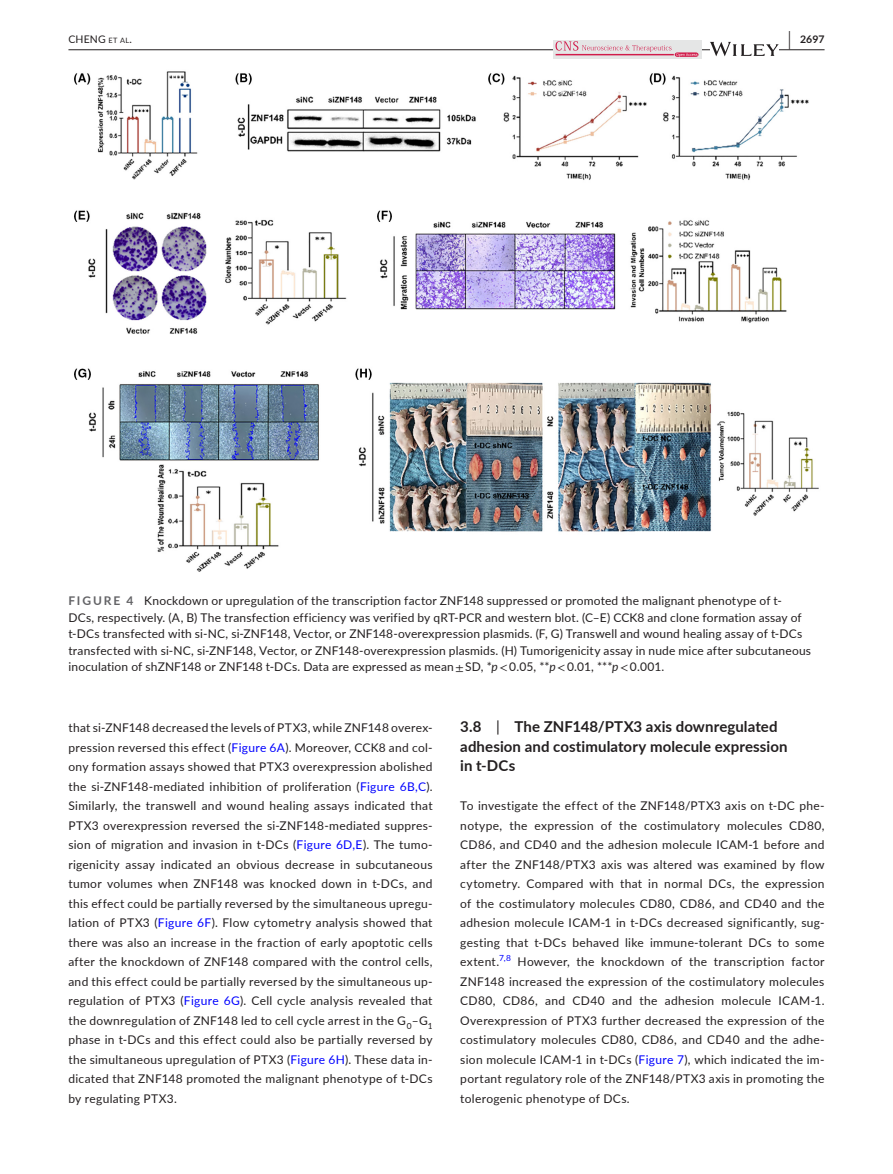
<style>
.page{position:relative;width:893px;height:1174px;background:#fff}
.page>*{position:absolute;margin:0;border:0;box-sizing:border-box;transform-origin:0 0}
.t1{font:700 15px/19.5px "Lato";letter-spacing:.005em;color:#231f20}
.t2{font:12px/19.5px "Lato";letter-spacing:.015em;color:#231f20;text-align:justify}
.t3{font:10.5px "Lato";letter-spacing:.015em;color:#231f20}
.t4{font:700 10.5px "Lato";color:#231f20}
.t5{font:8.4px "Lato";color:#00f}
.s1{font-size:7.35px}
.s2{font-size:19.5px}
.s3{font-weight:700;color:#636366}
.s4{font-family:"STIX"}
.s5{font-style:italic}
.s6{color:#00f}
.s7{font-weight:400}
</style>
<div class="page">
<hr style="left:68px;top:49px;width:756px;height:1px;background:#231f20">
<div style="left:553px;top:40px;width:148px;height:18px;background:#e5e6e6"></div>
<svg style="left:555px;top:41px;width:142px;height:16px"></svg>
<svg style="left:710px;top:42px;width:69px;height:14px"></svg>
<img style="left:74px;top:71px;width:745px;height:501px">
<p class="t3" style="left:68px;top:31px;width:65px">CHENG <span class="s1">et al</span>.</p>
<p class="t4" style="left:789px;top:31px;width:37px"><span class="s2">|</span> 2697</p>
<p class="t2" style="left:68px;top:592px;width:744px;line-height:16.5px;text-align:left"><span class="s3">FIGURE 4</span> Knockdown or upregulation of the transcription factor ZNF148 suppressed or promoted the malignant phenotype of t-<br>DCs, respectively. (A, B) The transfection efficiency was verified by qRT-PCR and western blot. (C–E) CCK8 and clone formation assay of t-DCs transfected with si-NC, si-ZNF148, Vector, or ZNF148-overexpression plasmids. (F, G) Transwell and wound healing assay of t-DCs transfected with si-NC, si-ZNF148, Vector, or ZNF148-overexpression plasmids. (H) Tumorigenicity assay in nude mice after subcutaneous inoculation of shZNF148 or ZNF148 t-DCs. Data are expressed as mean <span class="s4">±</span> SD, *<span class="s5">p</span><span class="s4">&lt;</span> 0.05, **<span class="s5">p</span><span class="s4">&lt;</span> 0.01, ***<span class="s5">p</span><span class="s4">&lt;</span> 0.001.</p>
<p class="t2" style="left:68px;top:717px;width:366px">that si-ZNF148 decreased the levels of PTX3, while ZNF148 overex&shy;pression reversed this effect (<span class="s6">Figure 6A</span>). Moreover, CCK8 and col&shy;ony formation assays showed that PTX3 overexpression abolished the si-ZNF148-mediated inhibition of proliferation (<span class="s6">Figure 6B,C</span>).<br>Similarly, the transwell and wound healing assays indicated that PTX3 overexpression reversed the si-ZNF148-mediated suppres&shy;sion of migration and invasion in t-DCs (<span class="s6">Figure 6D,E</span>). The tumo&shy;rigenicity assay indicated an obvious decrease in subcutaneous tumor volumes when ZNF148 was knocked down in t-DCs, and this effect could be partially reversed by the simultaneous upregu&shy;lation of PTX3 (<span class="s6">Figure 6F</span>). Flow cytometry analysis showed that there was also an increase in the fraction of early apoptotic cells after the knockdown of ZNF148 compared with the control cells, and this effect could be partially reversed by the simultaneous up&shy;regulation of PTX3 (<span class="s6">Figure 6G</span>). Cell cycle analysis revealed that the downregulation of ZNF148 led to cell cycle arrest in the G<sub>0</sub>–G<sub>1 </sub>phase in t-DCs and this effect could also be partially reversed by the simultaneous upregulation of PTX3 (<span class="s6">Figure 6H</span>). These data in&shy;dicated that ZNF148 promoted the malignant phenotype of t-DCs by regulating PTX3.</p>
<p class="t1" style="left:460px;top:716px;width:329px">3.8 <span class="s7">|</span> The ZNF148/PTX3 axis downregulated adhesion and costimulatory molecule expression in t-DCs</p>
<p class="t2" style="left:460px;top:795px;width:366px">To investigate the effect of the ZNF148/PTX3 axis on t-DC phe&shy;notype, the expression of the costimulatory molecules CD80, CD86, and CD40 and the adhesion molecule ICAM-1 before and after the ZNF148/PTX3 axis was altered was examined by flow cytometry. Compared with that in normal DCs, the expression of the costimulatory molecules CD80, CD86, and CD40 and the adhesion molecule ICAM-1 in t-DCs decreased significantly, sug&shy;gesting that t-DCs behaved like immune-tolerant DCs to some extent.</p>
<p class="t5" style="left:499px;top:952px;width:13px">7,8</p>
<p class="t2" style="left:460px;top:951px;width:366px;text-indent:57px">However, the knockdown of the transcription factor ZNF148 increased the expression of the costimulatory molecules CD80, CD86, and CD40 and the adhesion molecule ICAM-1.<br>Overexpression of PTX3 further decreased the expression of the costimulatory molecules CD80, CD86, and CD40 and the adhe&shy;sion molecule ICAM-1 in t-DCs (<span class="s6">Figure 7</span>), which indicated the im&shy;portant regulatory role of the ZNF148/PTX3 axis in promoting the tolerogenic phenotype of DCs.</p>
</div>
